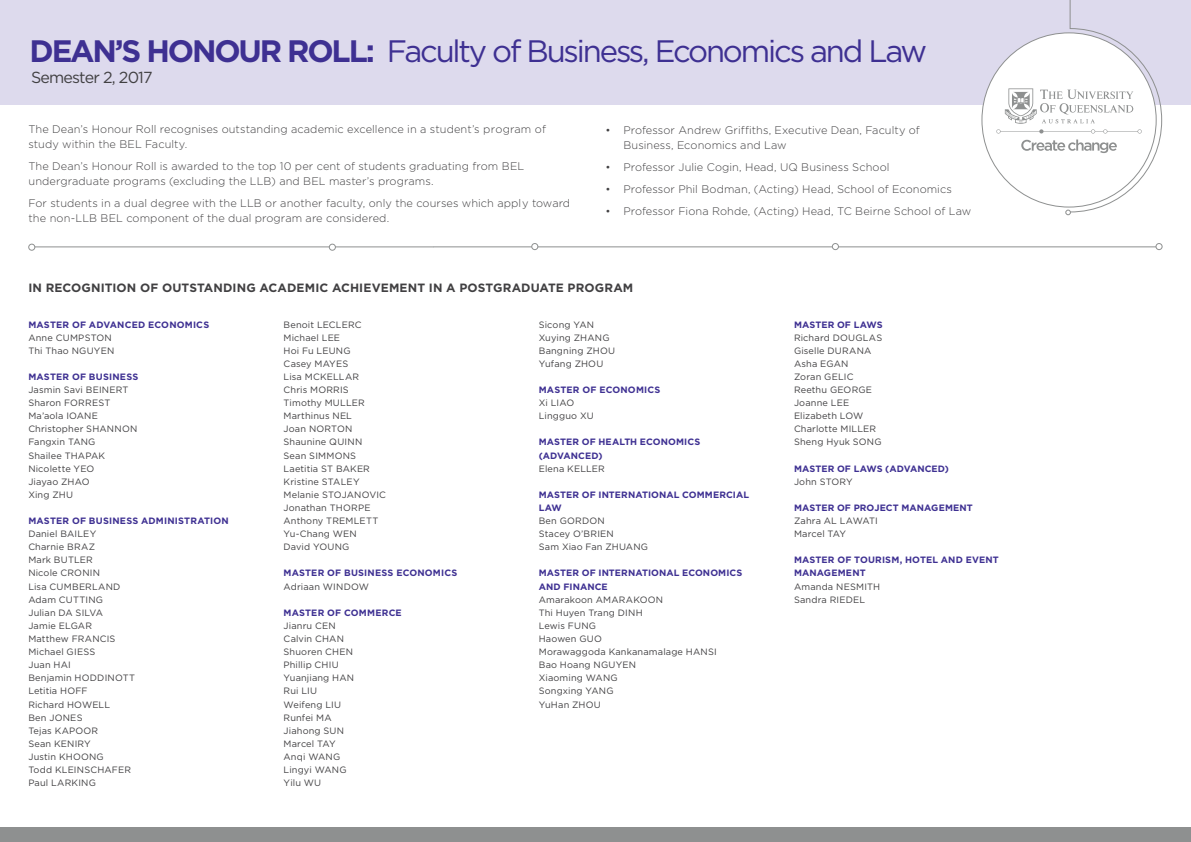
<style>
.page{position:relative;width:1191px;height:842px;background:#fff}
.page>*{position:absolute;margin:0;border:0;box-sizing:border-box;transform-origin:0 0}
.t1{font:31px "Gotham";letter-spacing:-.07em;color:#3e3092}
.t2{font:16px "Gotham";letter-spacing:-.05em;color:#414042}
.t3{font:700 12px "Gotham";letter-spacing:.005em;color:#414042}
.t4{font:300 11px/15px "Gotham";letter-spacing:.005em;color:#414042}
.t5{font:9.2px/13.1px "Gotham";letter-spacing:.02em;color:#414042}
.t6{font:700 9.2px/13.1px "Gotham";letter-spacing:.015em;color:#3e3092}
.s1{font-weight:700}
</style>
<div class="page">
<div style="left:0;top:0;width:1191px;height:105px;background:#dddaed"></div>
<div style="left:0;top:828px;width:1190px;height:14px;background:#8e9090"></div>
<div style="left:982px;top:33px;width:174px;height:174px;background:#fff;border-radius:50%"></div>
<svg style="left:996px;top:0;width:166px;height:215px"></svg>
<hr style="left:30px;top:246px;width:404px;height:1px;background:#8e9090">
<div style="left:28px;top:244px;width:7px;height:7px;border:1px solid #8e9090;border-radius:50%"></div>
<div style="left:329px;top:244px;width:7px;height:7px;border:1px solid #8e9090;border-radius:50%"></div>
<hr style="left:433px;top:246px;width:404px;height:1px;background:#8e9090">
<div style="left:832px;top:243px;width:7px;height:7px;border:1px solid #8e9090;border-radius:50%"></div>
<div style="left:531px;top:243px;width:7px;height:7px;border:1px solid #8e9090;border-radius:50%"></div>
<hr style="left:838px;top:246px;width:324px;height:1px;background:#8e9090">
<div style="left:1155px;top:243px;width:7px;height:7px;border:1px solid #8e9090;border-radius:50%"></div>
<h1 class="t1" style="left:30px;top:31px;width:899px"><span class="s1">DEAN’S HONOUR ROLL:</span> Faculty of Business, Economics and Law</h1>
<h2 class="t2" style="left:31px;top:67px;width:123px">Semester 2, 2017</h2>
<p class="t4" style="left:28px;top:121px;width:519px">The Dean’s Honour Roll recognises outstanding academic excellence in a student’s program of study within the BEL Faculty.</p>
<p class="t4" style="left:28px;top:158px;width:497px">The Dean’s Honour Roll is awarded to the top 10 per cent of students graduating from BEL undergraduate programs (excluding the LLB) and BEL master’s programs.</p>
<p class="t4" style="left:28px;top:195px;width:543px">For students in a dual degree with the LLB or another faculty, only the courses which apply toward the non-LLB BEL component of the dual program are considered.</p>
<p class="t4" style="left:623px;top:122px;width:298px;text-indent:-18px">• Professor Andrew Griffiths, Executive Dean, Faculty of<br>Business, Economics and Law</p>
<p class="t4" style="left:605px;top:160px;width:285px">• Professor Julie Cogin, Head, UQ Business School</p>
<p class="t4" style="left:605px;top:182px;width:348px">• Professor Phil Bodman, (Acting) Head, School of Economics</p>
<p class="t4" style="left:605px;top:204px;width:367px">• Professor Fiona Rohde, (Acting) Head, TC Beirne School of Law</p>
<h3 class="t3" style="left:28px;top:280px;width:606px">IN RECOGNITION OF OUTSTANDING ACADEMIC ACHIEVEMENT IN A POSTGRADUATE PROGRAM</h3>
<p class="t6" style="left:28px;top:318px;width:182px">MASTER OF ADVANCED ECONOMICS</p>
<p class="t5" style="left:28px;top:331px;width:87px">Anne CUMPSTON<br>Thi Thao NGUYEN</p>
<p class="t6" style="left:28px;top:370px;width:111px">MASTER OF BUSINESS</p>
<p class="t5" style="left:28px;top:383px;width:110px">Jasmin Savi BEINERT<br>Sharon FORREST<br>Ma’aola IOANE<br>Christopher SHANNON<br>Fangxin TANG<br>Shailee THAPAK<br>Nicolette YEO<br>Jiayao ZHAO<br>Xing ZHU</p>
<p class="t6" style="left:28px;top:514px;width:202px">MASTER OF BUSINESS ADMINISTRATION</p>
<p class="t5" style="left:28px;top:527px;width:108px">Daniel BAILEY<br>Charnie BRAZ<br>Mark BUTLER<br>Nicole CRONIN<br>Lisa CUMBERLAND<br>Adam CUTTING<br>Julian DA SILVA<br>Jamie ELGAR<br>Matthew FRANCIS<br>Michael GIESS<br>Juan HAI<br>Benjamin HODDINOTT<br>Letitia HOFF<br>Richard HOWELL<br>Ben JONES<br>Tejas KAPOOR<br>Sean KENIRY<br>Justin KHOONG<br>Todd KLEINSCHAFER<br>Paul LARKING</p>
<p class="t5" style="left:283px;top:318px;width:104px">Benoit LECLERC<br>Michael LEE<br>Hoi Fu LEUNG<br>Casey MAYES<br>Lisa MCKELLAR<br>Chris MORRIS<br>Timothy MULLER<br>Marthinus NEL<br>Joan NORTON<br>Shaunine QUINN<br>Sean SIMMONS<br>Laetitia ST BAKER<br>Kristine STALEY<br>Melanie STOJANOVIC<br>Jonathan THORPE<br>Anthony TREMLETT<br>Yu-Chang WEN<br>David YOUNG</p>
<p class="t6" style="left:283px;top:567px;width:175px">MASTER OF BUSINESS ECONOMICS</p>
<p class="t5" style="left:283px;top:580px;width:87px">Adriaan WINDOW</p>
<p class="t6" style="left:283px;top:606px;width:120px">MASTER OF COMMERCE</p>
<p class="t5" style="left:283px;top:619px;width:72px">Jianru CEN<br>Calvin CHAN<br>Shuoren CHEN<br>Phillip CHIU<br>Yuanjiang HAN<br>Rui LIU<br>Weifeng LIU<br>Runfei MA<br>Jiahong SUN<br>Marcel TAY<br>Anqi WANG<br>Lingyi WANG<br>Yilu WU</p>
<p class="t5" style="left:539px;top:318px;width:78px">Sicong YAN<br>Xuying ZHANG<br>Bangning ZHOU<br>Yufang ZHOU</p>
<p class="t6" style="left:539px;top:383px;width:123px">MASTER OF ECONOMICS</p>
<p class="t5" style="left:539px;top:396px;width:57px">Xi LIAO<br>Lingguo XU</p>
<p class="t6" style="left:539px;top:436px;width:163px">MASTER OF HEALTH ECONOMICS (ADVANCED)</p>
<p class="t5" style="left:539px;top:462px;width:68px">Elena KELLER</p>
<p class="t6" style="left:539px;top:488px;width:212px">MASTER OF INTERNATIONAL COMMERCIAL<br>LAW</p>
<p class="t5" style="left:539px;top:514px;width:111px">Ben GORDON<br>Stacey O’BRIEN<br>Sam Xiao Fan ZHUANG</p>
<p class="t6" style="left:539px;top:567px;width:205px">MASTER OF INTERNATIONAL ECONOMICS<br>AND FINANCE</p>
<p class="t5" style="left:539px;top:593px;width:179px">Amarakoon AMARAKOON<br>Thi Huyen Trang DINH<br>Lewis FUNG<br>Haowen GUO<br>Morawaggoda Kankanamalage HANSI<br>Bao Hoang NGUYEN<br>Xiaoming WANG<br>Songxing YANG<br>YuHan ZHOU</p>
<p class="t6" style="left:794px;top:318px;width:90px">MASTER OF LAWS</p>
<p class="t5" style="left:794px;top:331px;width:90px">Richard DOUGLAS<br>Giselle DURANA<br>Asha EGAN<br>Zoran GELIC<br>Reethu GEORGE<br>Joanne LEE<br>Elizabeth LOW<br>Charlotte MILLER<br>Sheng Hyuk SONG</p>
<p class="t6" style="left:794px;top:462px;width:156px">MASTER OF LAWS (ADVANCED)</p>
<p class="t5" style="left:794px;top:475px;width:60px">John STORY</p>
<p class="t6" style="left:794px;top:501px;width:180px">MASTER OF PROJECT MANAGEMENT</p>
<p class="t5" style="left:794px;top:514px;width:85px">Zahra AL LAWATI<br>Marcel TAY</p>
<p class="t6" style="left:794px;top:553px;width:206px">MASTER OF TOURISM, HOTEL AND EVENT<br>MANAGEMENT</p>
<p class="t5" style="left:794px;top:580px;width:88px">Amanda NESMITH<br>Sandra RIEDEL</p>
</div>
